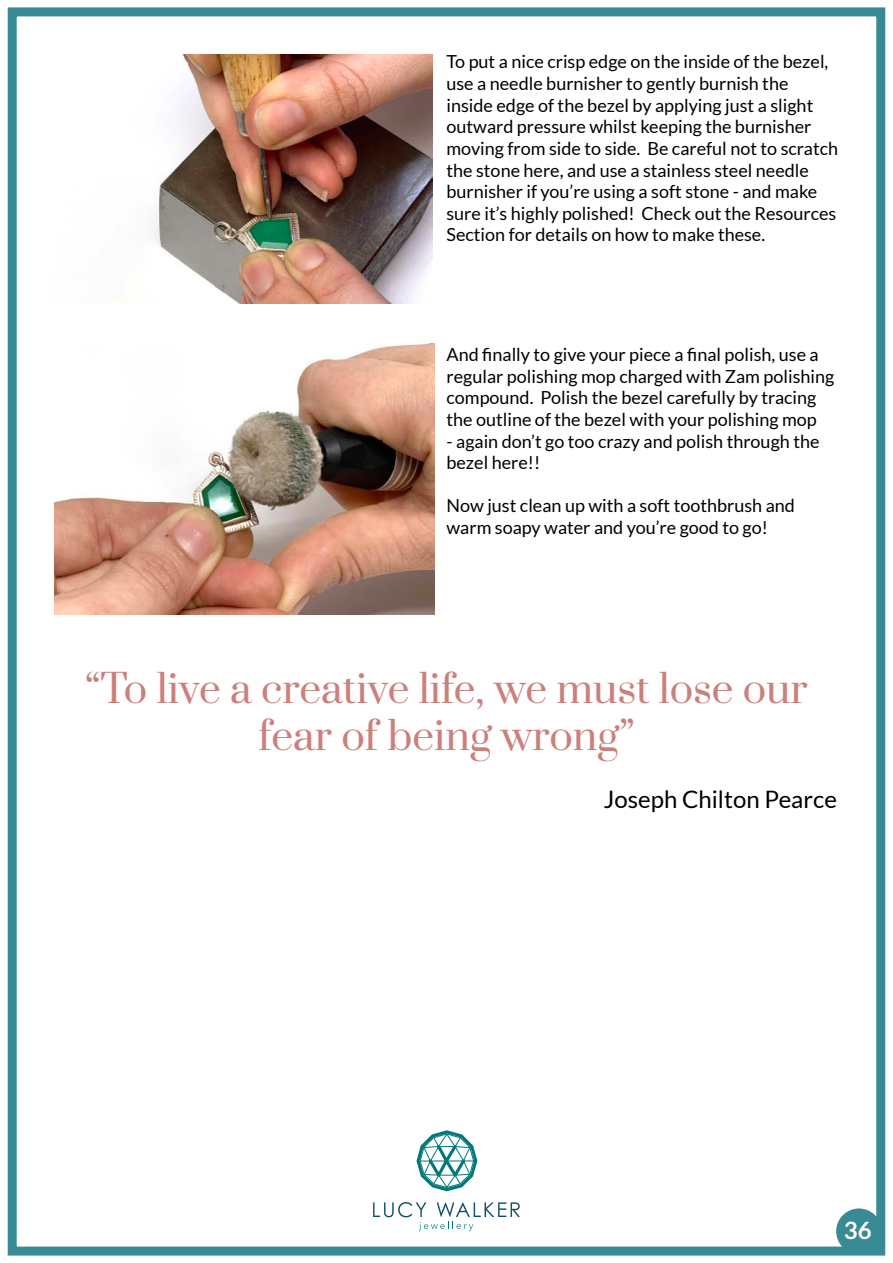
<style>
.page{position:relative;width:893px;height:1263px;background:#fff}
.page>*{position:absolute;margin:0;border:0;box-sizing:border-box;transform-origin:0 0}
.t1{font:39px/46.8px "Prata";color:#cc807b;text-align:center}
.t2{font:24px "Lato";color:#000}
.t3{font:700 24px "Lato";color:#fff}
.t4{font:18px/21.6px "Lato";color:#000}
</style>
<div class="page">
<div style="left:8px;top:7px;width:877px;height:1248px;border:9px solid #388a94"></div>
<svg style="left:373px;top:1202px;width:147px;height:29px"></svg>
<svg style="left:416px;top:1130px;width:62px;height:62px"></svg>
<div style="left:836px;top:1208px;width:46px;height:46px;background:#388a94;border-radius:50%"></div>
<img style="left:54px;top:343px;width:380px;height:272px">
<img style="left:151px;top:54px;width:282px;height:249px">
<p class="t4" style="left:446px;top:51px;width:393px">To put a nice crisp edge on the inside of the bezel, use a needle burnisher to gently burnish the inside edge of the bezel by applying just a slight outward pressure whilst keeping the burnisher moving from side to side. Be careful not to scratch the stone here, and use a stainless steel needle burnisher if you’re using a soft stone - and make sure it’s highly polished! Check out the Resources Section for details on how to make these.</p>
<p class="t4" style="left:446px;top:344px;width:389px">And finally to give your piece a final polish, use a regular polishing mop charged with Zam polishing compound. Polish the bezel carefully by tracing the outline of the bezel with your polishing mop</p>
<p class="t4" style="left:446px;top:430px;width:374px">- again don’t go too crazy and polish through the bezel here!!</p>
<p class="t4" style="left:446px;top:495px;width:350px">Now just clean up with a soft toothbrush and warm soapy water and you’re good to go!</p>
<p class="t1" style="left:85px;top:666px;width:724px">“To live a creative life, we must lose our fear of being wrong”</p>
<p class="t2" style="left:604px;top:786px;width:235px">Joseph Chilton Pearce</p>
<p class="t3" style="left:844px;top:1216px;width:29px">36</p>
</div>
